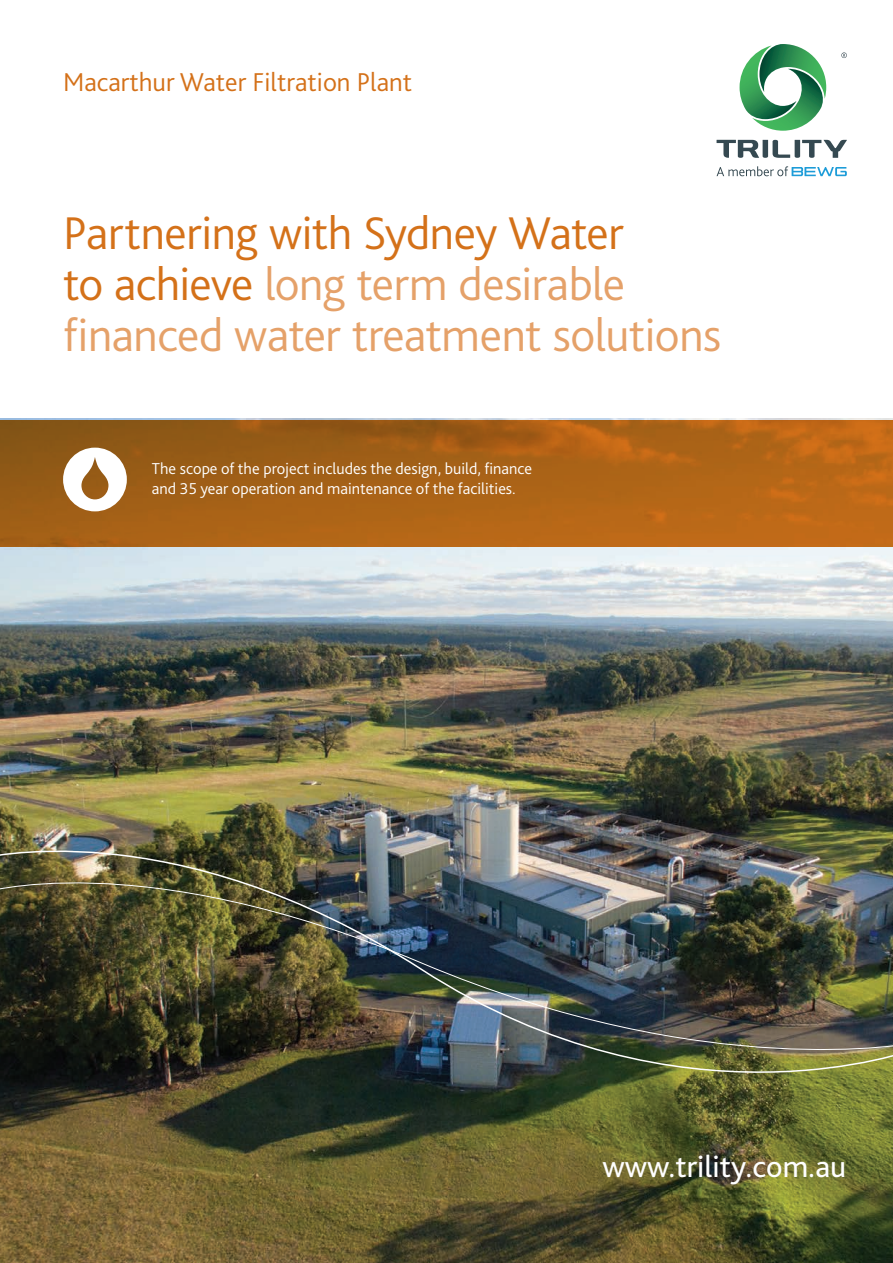
<style>
.page{position:relative;width:893px;height:1263px;background:#fff}
.page>*{position:absolute;margin:0;border:0;box-sizing:border-box;transform-origin:0 0}
.t1{font:300 48px/51px "Bliss 2";letter-spacing:-.01em;color:#e5a169}
.t2{font:31.5px "Bliss 2";color:#fff}
.t3{font:300 27px "Bliss 2";color:#d47119}
.t4{font:300 16.5px/19.5px "Bliss 2";color:#fff}
.s1{color:#d47119}
</style>
<div class="page">
<img style="left:0;top:419px;width:893px;height:844px">
<img style="left:0;top:808px;width:893px;height:330px">
<svg style="left:0;top:420px;width:892px;height:126px;background:#ab6216"></svg>
<svg style="left:739px;top:44px;width:88px;height:87px"></svg>
<svg style="left:716px;top:140px;width:131px;height:18px"></svg>
<svg style="left:716px;top:166px;width:131px;height:10px"></svg>
<svg style="left:841px;top:52px;width:6px;height:6px"></svg>
<svg style="left:63px;top:448px;width:64px;height:63px"></svg>
<p class="t3" style="left:63px;top:65px;width:351px">Macarthur Water Filtration Plant</p>
<p class="t1" style="left:63px;top:206px;width:660px"><span class="s1">Partnering with Sydney Water<br>to achieve</span> long term desirable financed water treatment solutions</p>
<p class="t4" style="left:152px;top:458px;width:382px">The scope of the project includes the design, build, finance and 35 year operation and maintenance of the facilities.</p>
<p class="t2" style="left:602px;top:1147px;width:245px">www.trility.com.au</p>
</div>
